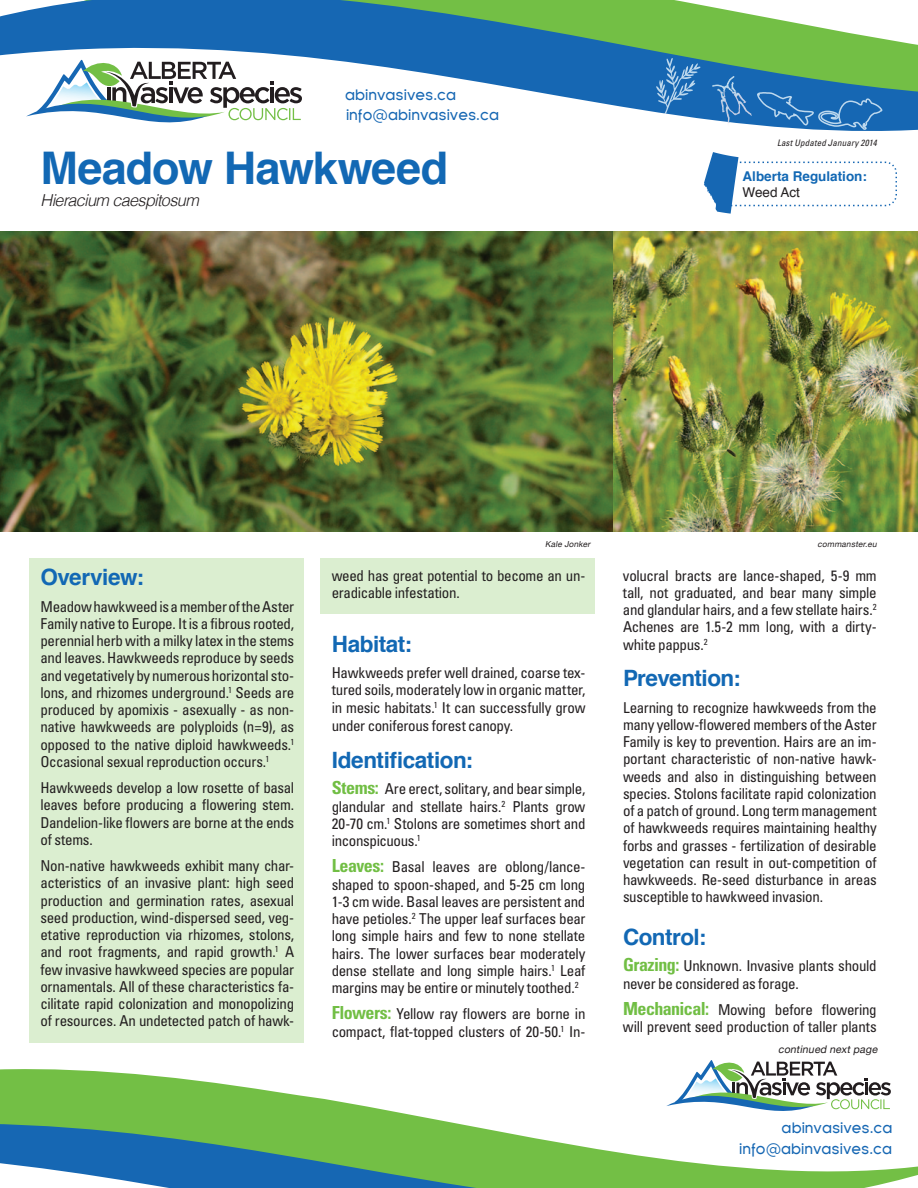
<style>
.page{position:relative;width:918px;height:1188px;background:#fff}
.page>*{position:absolute;margin:0;border:0;box-sizing:border-box;transform-origin:0 0}
.t1{font:700 45px "Helvetica";letter-spacing:-.02em;color:#1268b4}
.t2{font:700 22.5px "Helvetica";letter-spacing:-.02em;color:#1268b4}
.t3{font:italic 300 16.5px "Helvetica";letter-spacing:-.04em;color:#231f20}
.t4{font:condensed 15px/17.2px "Univers";letter-spacing:-.02em;color:#231f20;text-align:justify}
.t5{font:15px/20.2px "Florencesans";color:#1667b3}
.t6{font:700 13.5px "Helvetica";color:#1268b4}
.t7{font:13.5px "Helvetica";color:#231f20}
.t8{font:italic 10.5px "Helvetica Neue";color:#231f20}
.t9{font:italic condensed 9px "Univers";letter-spacing:.015em;color:#231f20}
.t10{font:italic 8.25px "Helvetica Neue";color:#231f20}
.s1{font-weight:700;font-size:18px;color:#71be44}
</style>
<div class="page">
<div style="left:29px;top:559px;width:274px;height:484px;background:#dbeed0"></div>
<svg style="left:0;top:0;width:918px;height:131px"></svg>
<div style="left:569px;top:0;width:73px;height:29px;background:#73bf45"></div>
<svg style="left:26px;top:58px;width:276px;height:73px"></svg>
<svg style="left:656px;top:58px;width:45px;height:58px;background:#3a7fbf"></svg>
<svg style="left:757px;top:92px;width:125px;height:38px;background:#327abc"></svg>
<img style="left:719px;top:91px;width:20px;height:22px">
<img style="left:712px;top:76px;width:24px;height:15px">
<svg style="left:704px;top:152px;width:193px;height:62px"></svg>
<svg style="left:0;top:1060px;width:918px;height:128px"></svg>
<div style="left:320px;top:559px;width:275px;height:55px;background:#dbeed0"></div>
<img style="left:0;top:232px;width:918px;height:300px">
<p class="t5" style="left:345px;top:85px;width:155px">abinvasives.ca info@abinvasives.ca</p>
<h1 class="t1" style="left:40px;top:132px;width:409px">Meadow Hawkweed</h1>
<p class="t3" style="left:40px;top:186px;width:160px">Hieracium caespitosum</p>
<p class="t9" style="left:777px;top:137px;width:101px">Last Updated January 2014</p>
<p class="t6" style="left:742px;top:166px;width:126px">Alberta Regulation:</p>
<p class="t7" style="left:742px;top:182px;width:59px">Weed Act</p>
<h2 class="t2" style="left:40px;top:559px;width:105px">Overview:</h2>
<p class="t4" style="left:40px;top:597px;width:255px">Meadow hawkweed is a member of the Aster Family native to Europe. It is a fibrous rooted, perennial herb with a milky latex in the stems and leaves. Hawkweeds reproduce by seeds and vegetatively by numerous horizontal sto&shy;lons, and rhizomes underground.<sup>1</sup> Seeds are produced by apomixis - asexually - as non&shy;native hawkweeds are polyploids (n=9), as opposed to the native diploid hawkweeds.<sup>1<br></sup>Occasional sexual reproduction occurs.<sup>1</sup></p>
<p class="t4" style="left:41px;top:779px;width:255px">Hawkweeds develop a low rosette of basal leaves before producing a flowering stem.<br>Dandelion-like flowers are borne at the ends of stems.</p>
<p class="t4" style="left:40px;top:857px;width:255px">Non-native hawkweeds exhibit many char&shy;acteristics of an invasive plant: high seed production and germination rates, asexual seed production, wind-dispersed seed, veg&shy;etative reproduction via rhizomes, stolons, and root fragments, and rapid growth.<sup>1</sup> A few invasive hawkweed species are popular ornamentals. All of these characteristics fa&shy;cilitate rapid colonization and monopolizing of resources. An undetected patch of hawk-</p>
<p class="t10" style="left:545px;top:538px;width:49px">Kale Jonker</p>
<p class="t4" style="left:332px;top:566px;width:255px">weed has great potential to become an un&shy;eradicable infestation.</p>
<h2 class="t2" style="left:332px;top:626px;width:82px">Habitat:</h2>
<p class="t4" style="left:332px;top:664px;width:255px">Hawkweeds prefer well drained, coarse tex&shy;tured soils, moderately low in organic matter, in mesic habitats.<sup>1</sup> It can successfully grow</p>
<p class="t4" style="left:332px;top:717px;width:183px">under coniferous forest canopy.</p>
<h2 class="t2" style="left:332px;top:742px;width:143px">Identification:</h2>
<p class="t4" style="left:332px;top:780px;width:255px"><span class="s1">Stems:</span> Are erect, solitary, and bear simple, glandular and stellate hairs.<sup>2</sup> Plants grow 20-70 cm.<sup>1</sup> Stolons are sometimes short and inconspicuous.<sup>1</sup></p>
<p class="t4" style="left:332px;top:858px;width:255px"><span class="s1">Leaves:</span> Basal leaves are oblong/lance&shy;shaped to spoon-shaped, and 5-25 cm long 1-3 cm wide. Basal leaves are persistent and have petioles.<sup>2</sup> The upper leaf surfaces bear long simple hairs and few to none stellate hairs. The lower surfaces bear moderately dense stellate and long simple hairs.<sup>1</sup> Leaf margins may be entire or minutely toothed.<sup>2</sup></p>
<p class="t4" style="left:332px;top:1005px;width:255px"><span class="s1">Flowers:</span> Yellow ray flowers are borne in compact, flat-topped clusters of 20-50.<sup>1</sup> In-</p>
<p class="t10" style="left:818px;top:538px;width:63px">commanster.eu</p>
<p class="t4" style="left:623px;top:566px;width:255px">volucral bracts are lance-shaped, 5-9 mm tall, not graduated, and bear many simple and glandular hairs, and a few stellate hairs.<sup>2<br></sup>Achenes are 1.5-2 mm long, with a dirty&shy;white pappus.<sup>2</sup></p>
<h2 class="t2" style="left:623px;top:660px;width:119px">Prevention:</h2>
<p class="t4" style="left:623px;top:698px;width:255px">Learning to recognize hawkweeds from the many yellow-flowered members of the Aster Family is key to prevention. Hairs are an im&shy;portant characteristic of non-native hawk&shy;weeds and also in distinguishing between species. Stolons facilitate rapid colonization of a patch of ground. Long term management of hawkweeds requires maintaining healthy forbs and grasses - fertilization of desirable vegetation can result in out-competition of hawkweeds. Re-seed disturbance in areas susceptible to hawkweed invasion.</p>
<h2 class="t2" style="left:623px;top:919px;width:85px">Control:</h2>
<p class="t4" style="left:623px;top:957px;width:255px"><span class="s1">Grazing:</span> Unknown. Invasive plants should never be considered as forage.</p>
<p class="t4" style="left:623px;top:1001px;width:255px"><span class="s1">Mechanical:</span> Mowing before flowering will prevent seed production of taller plants</p>
<p class="t8" style="left:778px;top:1042px;width:104px">continued nextpage</p>
<p class="t5" style="left:739px;top:1118px;width:155px;text-align:right">abinvasives.ca info@abinvasives.ca</p>
</div>
